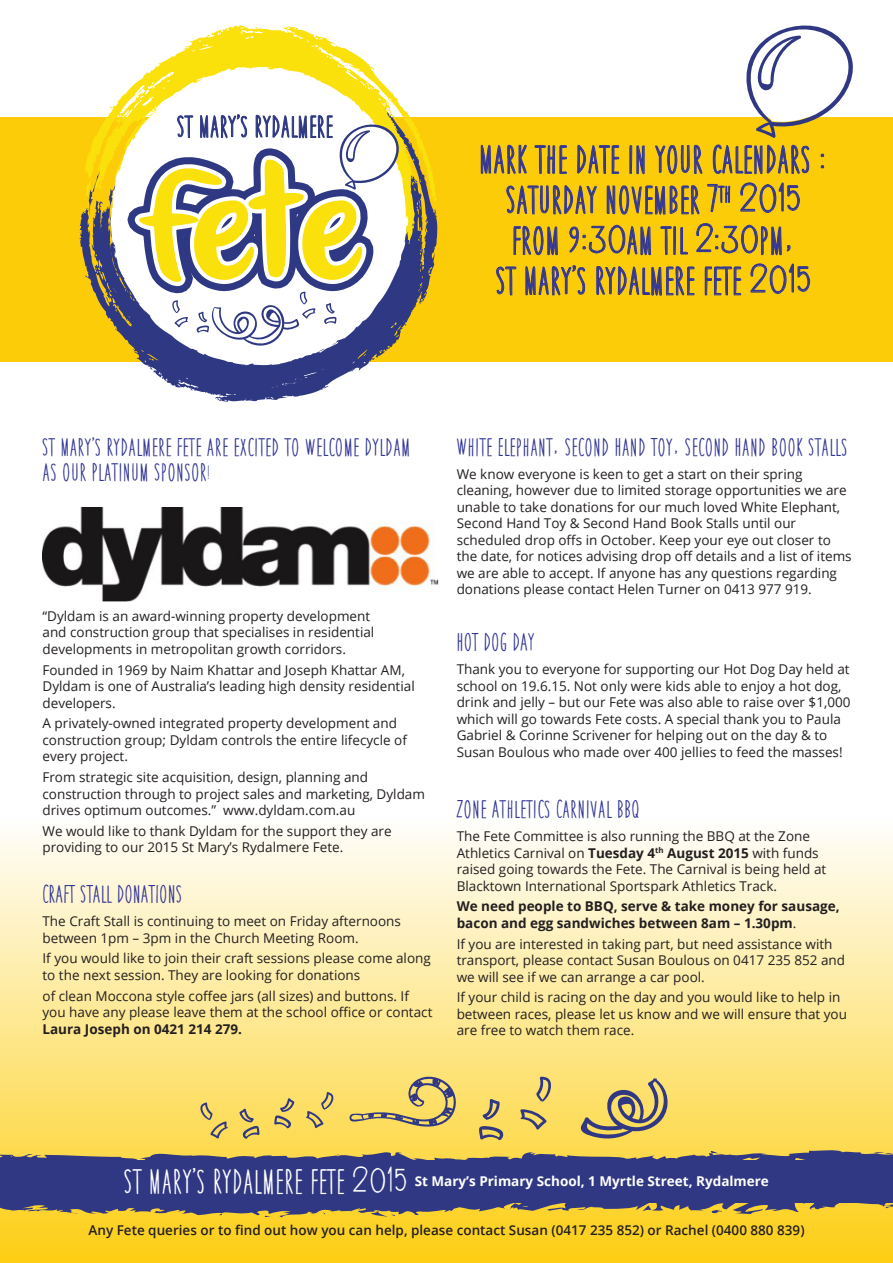
<style>
.page{position:relative;width:893px;height:1263px;background:#fff}
.page>*{position:absolute;margin:0;border:0;box-sizing:border-box;transform-origin:0 0}
.t1{font:30px/40.5px "Thin Skinned";color:#323695;text-align:center}
.t2{font:19.5px/25.5px "Thin Skinned";color:#323695}
.t3{font:13.5px/16.5px "Open Sans";color:#231f20}
.t4{font:600 13.5px "Open Sans";color:#231f20}
.t5{font:700 13.5px/16.5px "Open Sans";color:#231f20}
.t6{font:700 13.5px "Open Sans";color:#fff}
.s1{font-family:"Canter";font-weight:300}
.s2{font-weight:700}
.s3{font-weight:400}
.s4{font-family:"Thin Skinned";font-weight:400;font-size:27px}
</style>
<div class="page">
<svg style="left:0;top:834px;width:893px;height:429px;background:#fde893"></svg>
<div style="left:0;top:1160px;width:893px;height:42px;background:#303883"></div>
<div style="left:0;top:117px;width:893px;height:244px;background:#fdcc09"></div>
<svg style="left:481px;top:145px;width:46px;height:29px"></svg>
<svg style="left:534px;top:145px;width:33px;height:29px"></svg>
<svg style="left:577px;top:145px;width:42px;height:29px"></svg>
<svg style="left:629px;top:145px;width:16px;height:29px"></svg>
<svg style="left:655px;top:145px;width:47px;height:29px"></svg>
<svg style="left:713px;top:144px;width:96px;height:30px"></svg>
<svg style="left:821px;top:154px;width:3px;height:14px"></svg>
<svg style="left:506px;top:185px;width:91px;height:29px"></svg>
<svg style="left:607px;top:185px;width:93px;height:30px"></svg>
<svg style="left:707px;top:184px;width:23px;height:28px"></svg>
<svg style="left:740px;top:182px;width:60px;height:31px"></svg>
<svg style="left:513px;top:226px;width:45px;height:29px"></svg>
<svg style="left:569px;top:225px;width:82px;height:30px"></svg>
<svg style="left:660px;top:226px;width:28px;height:29px"></svg>
<svg style="left:696px;top:223px;width:95px;height:32px"></svg>
<svg style="left:496px;top:267px;width:20px;height:28px"></svg>
<svg style="left:525px;top:265px;width:60px;height:30px"></svg>
<svg style="left:596px;top:266px;width:99px;height:30px"></svg>
<svg style="left:705px;top:267px;width:36px;height:28px"></svg>
<svg style="left:750px;top:263px;width:60px;height:31px"></svg>
<svg style="left:80px;top:211px;width:178px;height:191px"></svg>
<svg style="left:100px;top:279px;width:178px;height:121px"></svg>
<svg style="left:162px;top:279px;width:275px;height:120px"></svg>
<svg style="left:85px;top:26px;width:352px;height:253px"></svg>
<svg style="left:110px;top:67px;width:298px;height:298px"></svg>
<svg style="left:343px;top:94px;width:4px;height:3px"></svg>
<svg style="left:214px;top:74px;width:4px;height:5px"></svg>
<svg style="left:269px;top:68px;width:7px;height:4px"></svg>
<svg style="left:110px;top:105px;width:297px;height:252px;background:#cbc8b0"></svg>
<svg style="left:746px;top:25px;width:107px;height:113px"></svg>
<svg style="left:0;top:1148px;width:893px;height:12px;background:#b6a260"></svg>
<svg style="left:0;top:1202px;width:893px;height:15px;background:#968558"></svg>
<svg style="left:479px;top:1098px;width:25px;height:42px"></svg>
<svg style="left:520px;top:1109px;width:27px;height:21px"></svg>
<svg style="left:536px;top:1077px;width:15px;height:25px"></svg>
<svg style="left:579px;top:1078px;width:94px;height:62px;background:#c7b36d"></svg>
<svg style="left:239px;top:1108px;width:21px;height:31px"></svg>
<svg style="left:199px;top:1102px;width:29px;height:37px"></svg>
<svg style="left:274px;top:1098px;width:20px;height:30px"></svg>
<svg style="left:306px;top:1092px;width:28px;height:36px"></svg>
<svg style="left:349px;top:1074px;width:109px;height:54px;background:#d9c26d"></svg>
<img style="left:43px;top:508px;width:396px;height:94px">
<p class="t1" style="left:479px;top:139px;width:349px">MARK THE DATE IN YOUR CALENDARS :<br>SATURDAY NOVEMBER 7<sup>TH</sup> 2015<br>FROM 9:30AM TIL 2:30PM,<br>ST MARY’S RYDALMERE FETE 2015</p>
<p class="t2" style="left:43px;top:434px;width:370px">ST MARY’S RYDALMERE FETE ARE EXCITED TO WELCOME DYLDAM<br>AS OUR PLATINUM SPONSOR<span class="s1">!</span></p>
<p class="t3" style="left:43px;top:607px;width:333px">“Dyldam is an award-winning property development and construction group that specialises in residential developments in metropolitan growth corridors.</p>
<p class="t3" style="left:43px;top:661px;width:374px">Founded in 1969 by Naim Khattar and Joseph Khattar AM,<br>Dyldam is one of Australia’s leading high density residential developers.</p>
<p class="t3" style="left:43px;top:715px;width:366px">A privately-owned integrated property development and construction group; Dyldam controls the entire lifecycle of every project.</p>
<p class="t3" style="left:43px;top:769px;width:384px">From strategic site acquisition, design, planning and construction through to project sales and marketing, Dyldam drives optimum outcomes.” www.dyldam.com.au</p>
<p class="t3" style="left:43px;top:822px;width:351px">We would like to thank Dyldam for the support they are providing to our 2015 St Mary’s Rydalmere Fete.</p>
<p class="t2" style="left:43px;top:881px;width:141px">CRAFT STALL DONATIONS</p>
<p class="t3" style="left:43px;top:913px;width:360px">The Craft Stall is continuing to meet on Friday afternoons between 1pm – 3pm in the Church Meeting Room.</p>
<p class="t3" style="left:43px;top:950px;width:390px">If you would like to join their craft sessions please come along to the next session. They are looking for donations</p>
<p class="t3" style="left:43px;top:987px;width:391px">of clean Moccona style coffee jars (all sizes) and buttons. If you have any please leave them at the school office or contact<br><span class="s2">Laura Joseph on 0421 214 279.</span></p>
<p class="t2" style="left:457px;top:434px;width:393px">WHITE ELEPHANT, SECOND HAND TOY, SECOND HAND BOOK STALLS</p>
<p class="t3" style="left:457px;top:465px;width:396px">We know everyone is keen to get a start on their spring cleaning, however due to limited storage opportunities we are unable to take donations for our much loved White Elephant, Second Hand Toy &amp; Second Hand Book Stalls until our scheduled drop offs in October. Keep your eye out closer to the date, for notices advising drop off details and a list of items we are able to accept. If anyone has any questions regarding donations please contact Helen Turner on 0413 977 919.</p>
<p class="t2" style="left:457px;top:629px;width:79px">HOT DOG DAY</p>
<p class="t3" style="left:457px;top:660px;width:395px">Thank you to everyone for supporting our Hot Dog Day held at school on 19.6.15. Not only were kids able to enjoy a hot dog, drink and jelly – but our Fete was also able to raise over $1,000 which will go towards Fete costs. A special thank you to Paula Gabriel &amp; Corinne Scrivener for helping out on the day &amp; to Susan Boulous who made over 400 jellies to feed the masses!</p>
<p class="t2" style="left:457px;top:796px;width:185px">ZONE ATHLETICS CARNIVAL BBQ</p>
<p class="t3" style="left:457px;top:828px;width:371px">The Fete Committee is also running the BBQ at the Zone Athletics Carnival on <span class="s2">Tuesday 4</span><sup>th</sup> <span class="s2">August 2015</span> with funds raised going towards the Fete. The Carnival is being held at Blacktown International Sportspark Athletics Track.</p>
<p class="t5" style="left:457px;top:898px;width:384px">We need people to BBQ, serve &amp; take money for sausage, bacon and egg sandwiches between 8am – 1.30pm<span class="s3">.</span></p>
<p class="t3" style="left:457px;top:935px;width:390px">If you are interested in taking part, but need assistance with transport, please contact Susan Boulous on 0417 235 852 and we will see if we can arrange a car pool.</p>
<p class="t3" style="left:457px;top:989px;width:392px">If your child is racing on the day and you would like to help in between races, please let us know and we will ensure that you are free to watch them race.</p>
<p class="t6" style="left:124px;top:1171px;width:646px"><span class="s4">ST MARY’S RYDALMERE FETE 2015</span> St Mary’s Primary School, 1 Myrtle Street, Rydalmere</p>
<p class="t4" style="left:89px;top:1221px;width:718px">Any Fete queries or to find out how you can help, please contact Susan (0417 235 852) or Rachel (0400 880 839)</p>
</div>
